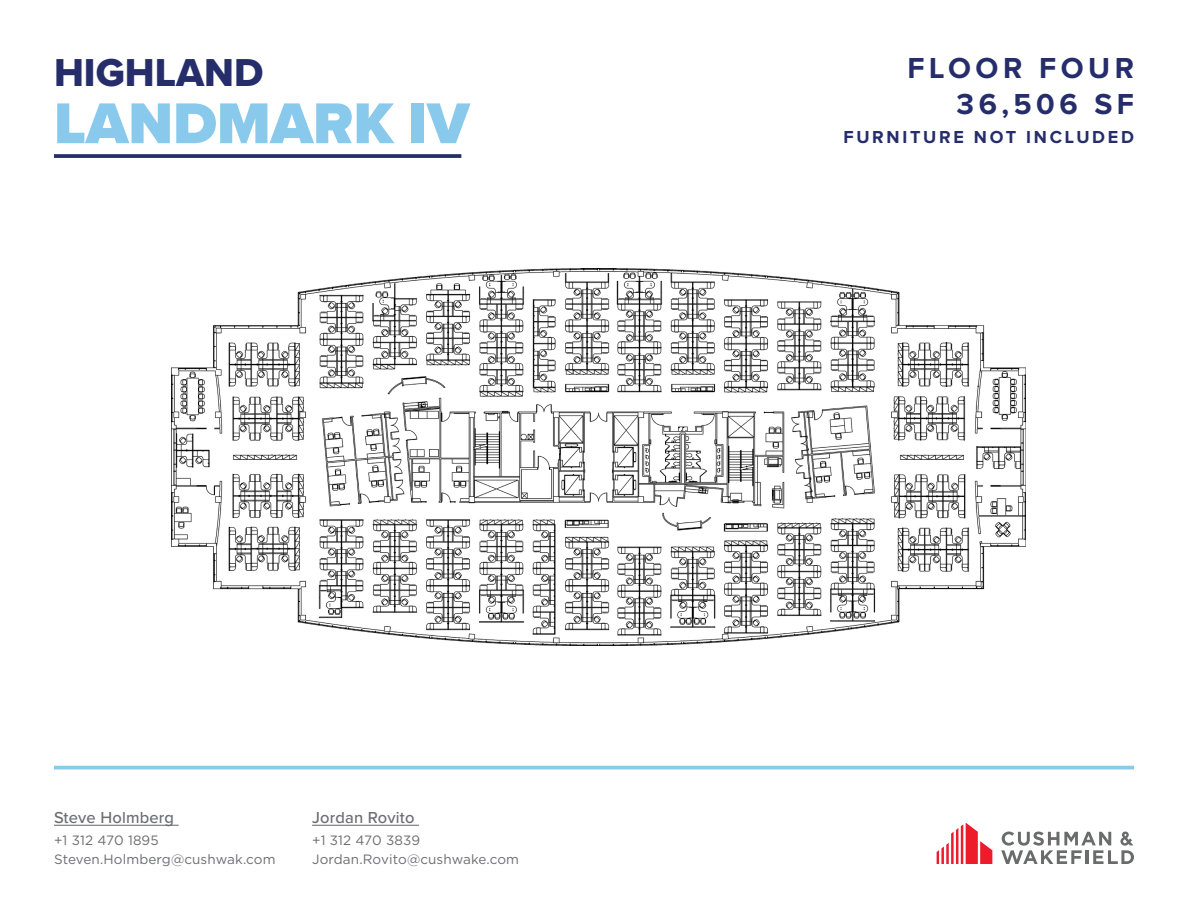
<style>
.page{position:relative;width:1188px;height:918px;background:#fff}
.page>*{position:absolute;margin:0;border:0;box-sizing:border-box;transform-origin:0 0}
.t1{font:900 59.7px "Proxima Nova";color:#88c9ec}
.t2{font:40.35px "Proxima Nova Extrabld";color:#252d6a}
.Page_Headline{font:700 30px/36px "Proxima Nova";letter-spacing:.15em;color:#252d6a;text-align:right}
.Page_Headline-2{font:700 18px "Proxima Nova";letter-spacing:.15em;color:#252d6a}
.t3{font:500 16.5px "Proxima Nova";letter-spacing:.01em;color:#6c6d70}
.t4{font:13.5px/18.8px "Gotham";letter-spacing:.01em;color:#6c6d70}
</style>
<div class="page">
<svg style="left:54px;top:154px;width:407px;height:4px;background:#323972"></svg>
<hr style="left:54px;top:766px;width:1080px;height:3px;background:#88c9ec">
<hr style="left:54px;top:825px;width:125px;height:1px;background:#6c6d70">
<hr style="left:312px;top:825px;width:107px;height:1px;background:#6c6d70">
<svg style="left:937px;top:823px;width:55px;height:41px"></svg>
<svg style="left:1001px;top:831px;width:133px;height:33px"></svg>
<img style="left:171px;top:268px;width:854px;height:377px">
<h2 class="t2" style="left:54px;top:42px;width:211px">HIGHLAND</h2>
<h1 class="t1" style="left:54px;top:79px;width:417px">LANDMARK IV</h1>
<p class="t3" style="left:54px;top:805px;width:122px">Steve Holmberg</p>
<p class="t4" style="left:54px;top:831px;width:223px">+1 312 470 1895<br>Steven.Holmberg@cushwak.com</p>
<p class="t3" style="left:312px;top:805px;width:104px">Jordan Rovito</p>
<p class="t4" style="left:312px;top:831px;width:208px">+1 312 470 3839<br>Jordan.Rovito@cushwake.com</p>
<p class="Page_Headline" style="left:907px;top:51px;width:228px">FLOOR FOUR<br>36,506 SF</p>
<p class="Page_Headline-2" style="left:843px;top:129px;width:292px">FURNITURE NOT INCLUDED</p>
</div>
